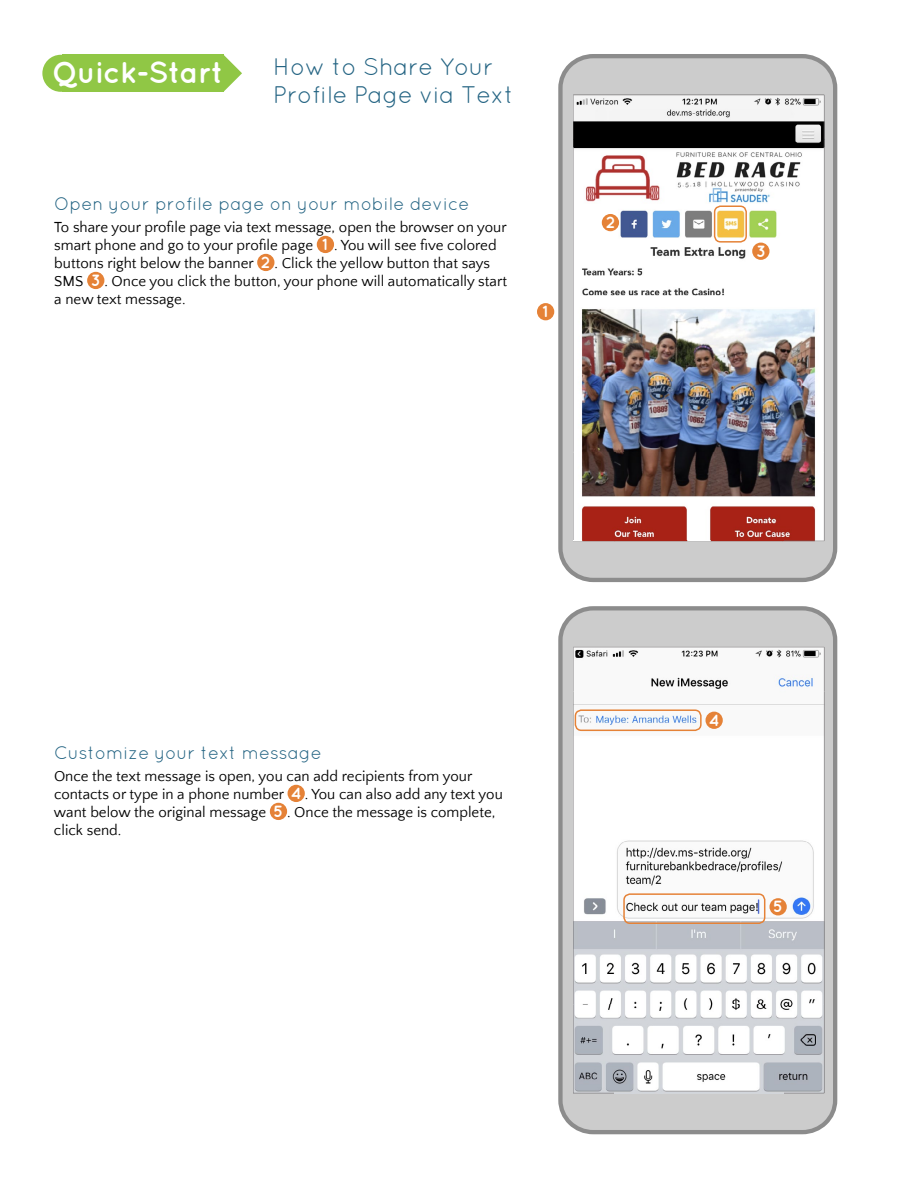
<style>
.page{position:relative;width:918px;height:1188px;background:#fff}
.page>*{position:absolute;margin:0;border:0;box-sizing:border-box;transform-origin:0 0}
.t1{font:700 30px "Quicksand";letter-spacing:-.01em;color:#fff}
.t2{font:24px/28.8px "Quicksand";letter-spacing:-.01em;color:#246483}
.t3{font:18px "Quicksand";color:#246483}
.t4{font:700 16.2px "Quicksand";color:#fff}
.t5{font:15px/18px "Quattrocento Sans";color:#000}
.s1{font-family:"Quicksand";font-weight:700;font-size:16.2px;color:#fff}
</style>
<div class="page">
<svg style="left:558px;top:606px;width:279px;height:528px;background:#c1c1c1"></svg>
<img style="left:615px;top:692px;width:167px;height:401px">
<img style="left:573px;top:692px;width:42px;height:401px">
<img style="left:782px;top:692px;width:42px;height:401px">
<img style="left:614px;top:1093px;width:169px;height:1px">
<img style="left:573px;top:647px;width:251px;height:45px">
<svg style="left:558px;top:54px;width:279px;height:528px;background:#c1c1c1"></svg>
<img style="left:615px;top:140px;width:167px;height:400px">
<img style="left:782px;top:140px;width:42px;height:401px">
<img style="left:615px;top:540px;width:168px;height:1px">
<img style="left:573px;top:140px;width:42px;height:401px">
<img style="left:614px;top:541px;width:169px;height:1px">
<img style="left:573px;top:95px;width:251px;height:45px">
<div style="left:714px;top:206px;width:33px;height:37px;border:2px solid #e58237;border-radius:6px"></div>
<div style="left:575px;top:709px;width:127px;height:22px;border:2px solid #e58237;border-radius:6px"></div>
<div style="left:623px;top:893px;width:142px;height:31px;border:2px solid #e58237;border-radius:6px"></div>
<div style="left:42px;top:55px;width:37px;height:37px;background:#90c745;border-radius:50%"></div>
<div style="left:62px;top:55px;width:162px;height:37px;background:#90c745"></div>
<svg style="left:224px;top:55px;width:18px;height:37px"></svg>
<div style="left:317px;top:236px;width:17px;height:17px;background:#e58237;border-radius:50%"></div>
<div style="left:257px;top:254px;width:17px;height:17px;background:#e58237;border-radius:50%"></div>
<div style="left:87px;top:272px;width:17px;height:17px;background:#e58237;border-radius:50%"></div>
<div style="left:537px;top:303px;width:17px;height:17px;background:#e58237;border-radius:50%"></div>
<div style="left:602px;top:214px;width:17px;height:17px;background:#e58237;border-radius:50%"></div>
<div style="left:752px;top:243px;width:17px;height:17px;background:#e58237;border-radius:50%"></div>
<div style="left:288px;top:785px;width:17px;height:17px;background:#e58237;border-radius:50%"></div>
<div style="left:270px;top:803px;width:17px;height:17px;background:#e58237;border-radius:50%"></div>
<div style="left:706px;top:712px;width:17px;height:17px;background:#e58237;border-radius:50%"></div>
<div style="left:770px;top:898px;width:17px;height:17px;background:#e58237;border-radius:50%"></div>
<h1 class="t1" style="left:52px;top:55px;width:173px">Quick-Start</h1>
<h2 class="t2" style="left:273px;top:52px;width:242px">How to Share Your<br>Profile Page via Text</h2>
<p class="t3" style="left:54px;top:193px;width:417px">Open your profile page on your mobile device</p>
<p class="t5" style="left:54px;top:219px;width:454px">To share your profile page via text message, open the browser on your smart phone and go to your profile page <span class="s1">1</span> . You will see five colored buttons right below the banner <span class="s1">2</span> . Click the yellow button that says SMS <span class="s1">3</span> . Once you click the button, your phone will automatically start a new text message.</p>
<p class="t4" style="left:542px;top:302px;width:7px">1</p>
<p class="t4" style="left:606px;top:213px;width:11px">2</p>
<p class="t4" style="left:756px;top:241px;width:11px">3</p>
<p class="t3" style="left:54px;top:742px;width:269px">Customize your text message</p>
<p class="t5" style="left:54px;top:768px;width:450px">Once the text message is open, you can add recipients from your contacts or type in a phone number <span class="s1">4</span> . You can also add any text you want below the original message <span class="s1">5</span> . Once the message is complete, click send.</p>
<p class="t4" style="left:709px;top:710px;width:12px">4</p>
<p class="t4" style="left:773px;top:897px;width:11px">5</p>
</div>
